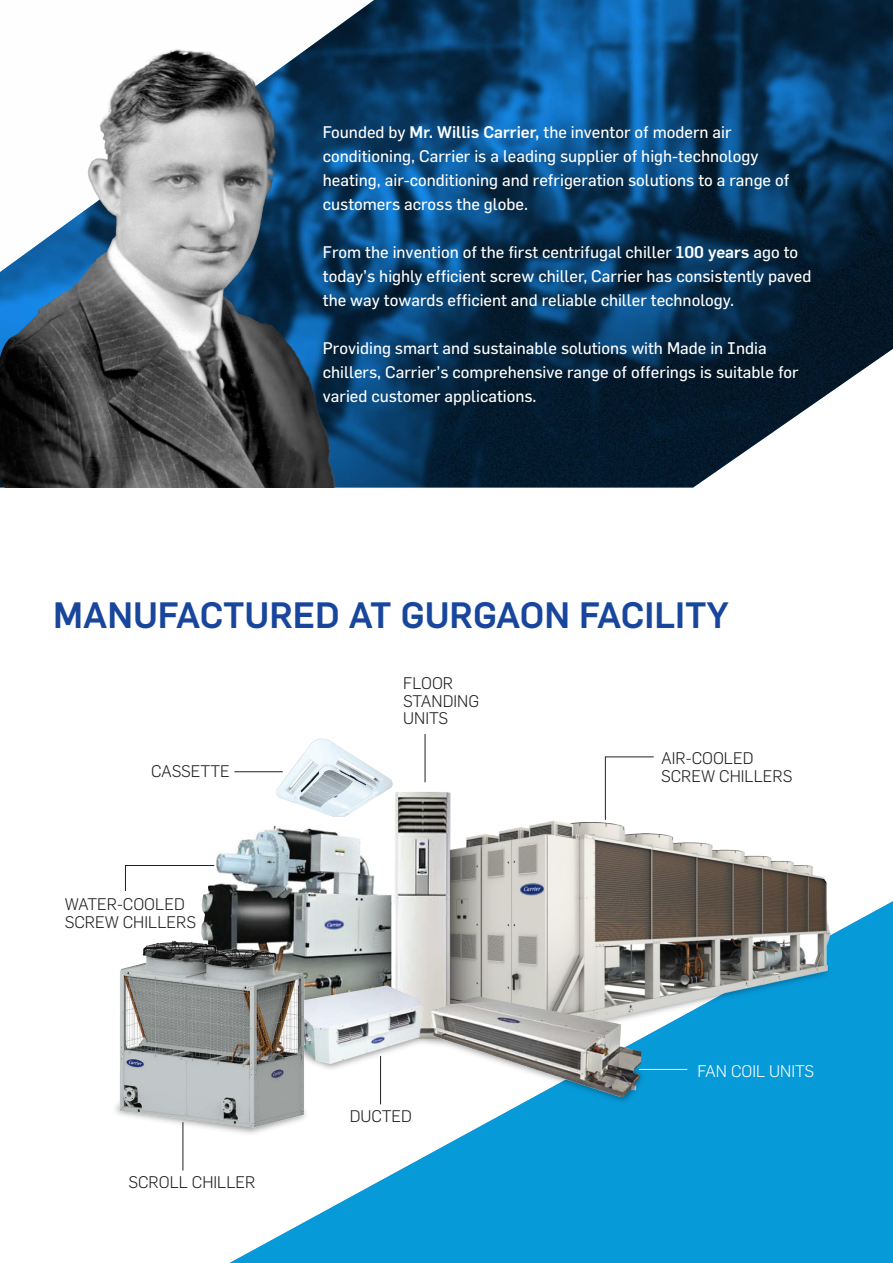
<style>
.page{position:relative;width:893px;height:1263px;background:#fff}
.page>*{position:absolute;margin:0;border:0;box-sizing:border-box;transform-origin:0 0}
.t1{font:500 36px "Flama";color:#18469d}
.t2{font:16.5px/24px "Flama";color:#fff}
.t3{font:300 16.5px/17.5px "Flama";color:#231f20}
.t4{font:300 16.5px "Flama";color:#fff}
.s1{font-weight:500}
</style>
<div class="page">
<svg style="left:230px;top:901px;width:663px;height:362px;background:#1ea3dc"></svg>
<img style="left:485px;top:0;width:408px;height:487px">
<img style="left:0;top:0;width:485px;height:487px">
<img style="left:182px;top:901px;width:699px;height:283px">
<img style="left:275px;top:738px;width:118px;height:79px">
<img style="left:450px;top:814px;width:386px;height:224px">
<img style="left:198px;top:826px;width:190px;height:159px">
<svg style="left:345px;top:895px;width:46px;height:90px;background:#9ca2a1"></svg>
<img style="left:391px;top:792px;width:59px;height:247px">
<img style="left:430px;top:996px;width:211px;height:101px">
<svg style="left:450px;top:841px;width:48px;height:163px;background:#a09e99"></svg>
<img style="left:316px;top:985px;width:107px;height:79px">
<svg style="left:605px;top:756px;width:49px;height:64px"></svg>
<hr style="left:425px;top:734px;width:1px;height:48px;background:#231f20">
<hr style="left:234px;top:771px;width:49px;height:1px;background:#231f20">
<hr style="left:639px;top:1069px;width:48px;height:1px;background:#fff">
<hr style="left:380px;top:1056px;width:1px;height:48px;background:#231f20">
<svg style="left:125px;top:865px;width:90px;height:26px"></svg>
<hr style="left:183px;top:1122px;width:1px;height:48px;background:#231f20">
<img style="left:115px;top:933px;width:201px;height:203px">
<p class="t2" style="left:323px;top:120px;width:468px">Founded by <span class="s1">Mr. Willis Carrier,</span> the inventor of modern air conditioning, Carrier is a leading supplier of high-technology heating, air-conditioning and refrigeration solutions to a range of customers across the globe.</p>
<p class="t2" style="left:323px;top:240px;width:490px">From the invention of the first centrifugal chiller <span class="s1">100 years</span> ago to today’s highly efficient screw chiller, Carrier has consistently paved the way towards efficient and reliable chiller technology.</p>
<p class="t2" style="left:323px;top:336px;width:477px">Providing smart and sustainable solutions with Made in India chillers, Carrier’s comprehensive range of offerings is suitable for varied customer applications.</p>
<p class="t1" style="left:53px;top:589px;width:677px">MANUFACTURED AT GURGAON FACILITY</p>
<p class="t3" style="left:151px;top:761px;width:80px">CASSETTE</p>
<p class="t3" style="left:65px;top:894px;width:133px">WATER-COOLED<br>SCREW CHILLERS</p>
<p class="t3" style="left:129px;top:1173px;width:128px">SCROLL CHILLER</p>
<p class="t3" style="left:403px;top:674px;width:77px">FLOOR<br>STANDING<br>UNITS</p>
<p class="t3" style="left:350px;top:1107px;width:64px">DUCTED</p>
<p class="t3" style="left:661px;top:748px;width:133px">AIR-COOLED<br>SCREW CHILLERS</p>
<p class="t4" style="left:698px;top:1060px;width:118px">FAN COIL UNITS</p>
</div>
